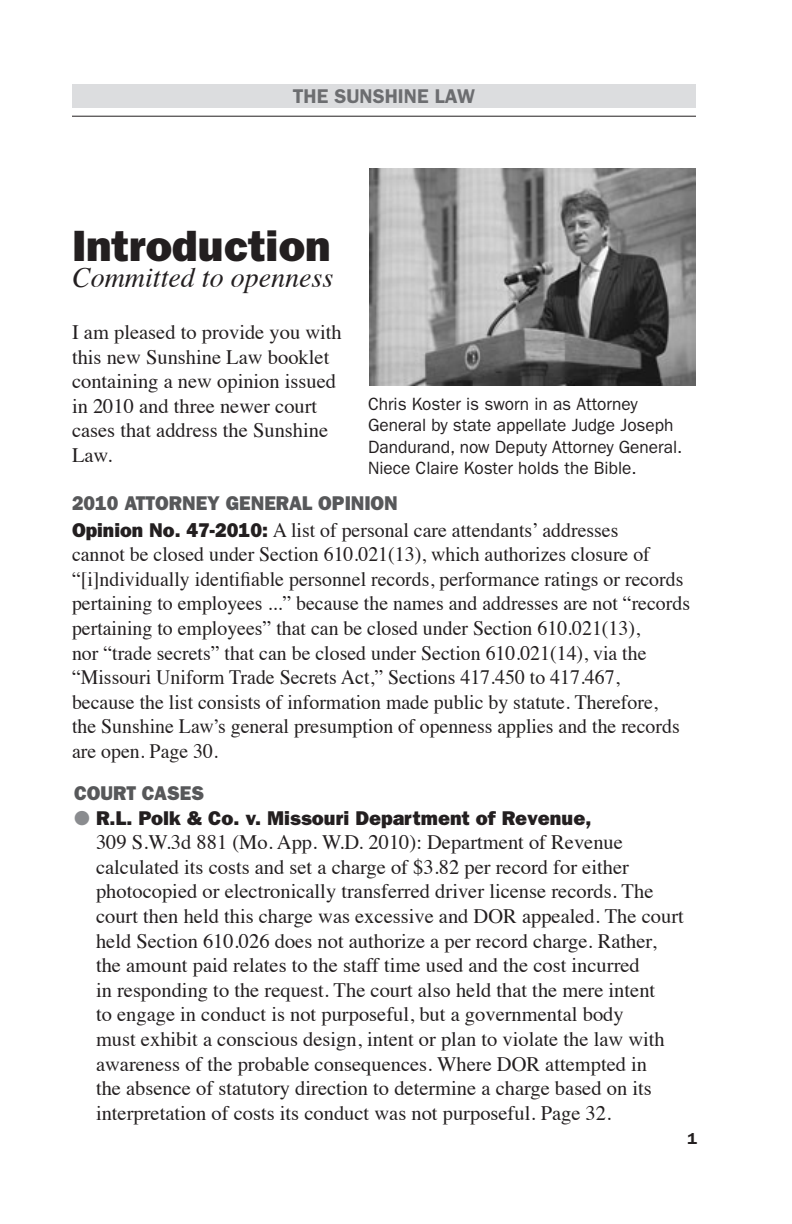
<style>
.page{position:relative;width:792px;height:1224px;background:#fff}
.page>*{position:absolute;margin:0;border:0;box-sizing:border-box;transform-origin:0 0}
.t1{font:800 44px "Franklin Gothic";color:#231f20}
.t2{font:italic 28px "Times";color:#231f20}
.t3{font:20.4px/24.6px "Times";color:#231f20}
.t4{font:800 20px "Franklin Gothic";color:#231f20}
.t5{font:800 20px "Franklin Gothic";color:#57585a}
.t6{font:600 20px "Franklin Gothic";color:#6c6d70}
.t7{font:17.8px/21.4px "Franklin Gothic";color:#231f20}
.t8{font:600 16px "Franklin Gothic";color:#231f20}
.s1{font-family:"Franklin Gothic";font-weight:800;font-size:20px}
.s2{color:#8a8c8f}
</style>
<div class="page">
<div style="left:72px;top:84px;width:624px;height:24px;background:#dcdddf"></div>
<hr style="left:72px;top:116px;width:624px;height:1px;background:#231f20">
<img style="left:370px;top:168px;width:326px;height:217px">
<p class="t6" style="left:293px;top:85px;width:184px">THE SUNSHINE LAW</p>
<h1 class="t1" style="left:72px;top:221px;width:260px">Introduction</h1>
<h2 class="t2" style="left:72px;top:254px;width:263px">Committed to openness</h2>
<p class="t3" style="left:72px;top:318px;width:271px">I am pleased to provide you with this new Sunshine Law booklet containing a new opinion issued in 2010 and three newer court cases that address the Sunshine<br>Law.</p>
<p class="t5" style="left:72px;top:491px;width:327px">2010 ATTORNEY GENERAL OPINION</p>
<p class="t3" style="left:72px;top:516px;width:620px"><span class="s1">Opinion No. 47-2010:</span> A list of personal care attendants’ addresses<br>cannot be closed under Section 610.021(13), which authorizes closure of “[i]ndividually identifiable personnel records, performance ratings or records pertaining to employees ...” because the names and addresses are not “records pertaining to employees” that can be closed under Section 610.021(13),<br>nor “trade secrets” that can be closed under Section 610.021(14), via the “Missouri Uniform Trade Secrets Act,” Sections 417.450 to 417.467,<br>because the list consists of information made public by statute. Therefore,<br>the Sunshine Law̓s general presumption of openness applies and the records are open. Page 30.</p>
<p class="t5" style="left:74px;top:781px;width:132px">COURT CASES</p>
<p class="t4" style="left:74px;top:806px;width:519px"><span class="s2">●</span> R.L. Polk &amp; Co. v. Missouri Department of Revenue,</p>
<p class="t3" style="left:96px;top:828px;width:589px">309 S.W.3d 881 (Mo. App. W.D. 2010): Department of Revenue calculated its costs and set a charge of $3.82 per record for either photocopied or electronically transferred driver license records. The court then held this charge was excessive and DOR appealed. The court held Section 610.026 does not authorize a per record charge. Rather, the amount paid relates to the staff time used and the cost incurred<br>in responding to the request. The court also held that the mere intent<br>to engage in conduct is not purposeful, but a governmental body<br>must exhibit a conscious design, intent or plan to violate the law with awareness of the probable consequences. Where DOR attempted in<br>the absence of statutory direction to determine a charge based on its interpretation of costs its conduct was not purposeful. Page 32.</p>
<p class="t7" style="left:368px;top:393px;width:316px">Chris Koster is sworn in as Attorney General by state appellate Judge Joseph Dandurand, now Deputy Attorney General.<br>Niece Claire Koster holds the Bible.</p>
<p class="t8" style="left:687px;top:1129px;width:11px">1</p>
</div>
